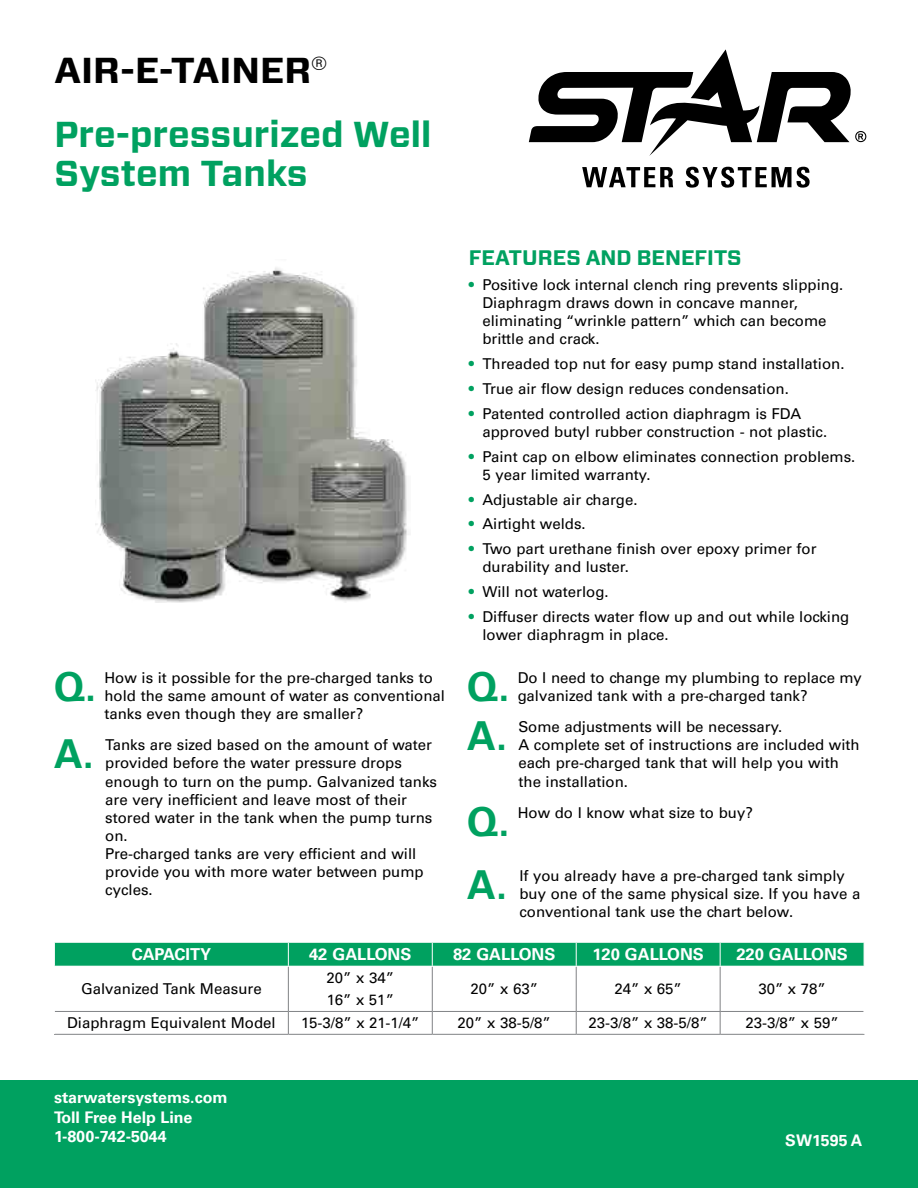
<style>
.page{position:relative;width:918px;height:1188px;background:#fff}
.page>*{position:absolute;margin:0;border:0;box-sizing:border-box;transform-origin:0 0}
.t1{font:700 40.05px "Univers LT Pro 65";color:#00a160}
.t2{font:700 36px/64.2px "Forza";color:#00a160}
.t3{font:700 21px "Forza";color:#00a160}
.t4{font:700 16.5px "Univers LT Pro 65";color:#fff}
.t5{font:700 16.05px/19.2px "Univers LT Pro 65";color:#fff}
.t6{font:15px/18px "Univers LT Pro 55 Roman";color:#000}
.s1{color:#000}
.s2{font-family:"Univers LT Pro 55 Roman";font-weight:400;color:#000}
.s3{color:#00a160}
</style>
<div class="page">
<div style="left:0;top:1080px;width:918px;height:108px;background:#00a160"></div>
<svg style="left:582px;top:167px;width:91px;height:20px"></svg>
<svg style="left:686px;top:167px;width:124px;height:21px"></svg>
<svg style="left:529px;top:49px;width:337px;height:107px"></svg>
<img style="left:95px;top:267px;width:314px;height:335px">
<svg style="left:55px;top:967px;width:809px;height:67px"></svg>
<hr style="left:288px;top:967px;width:1px;height:44px;background:#808285">
<hr style="left:432px;top:967px;width:1px;height:44px;background:#808285">
<hr style="left:576px;top:967px;width:1px;height:44px;background:#808285">
<hr style="left:720px;top:967px;width:1px;height:44px;background:#808285">
<hr style="left:55px;top:1011px;width:233px;height:1px;background:#808285">
<hr style="left:54px;top:1034px;width:234px;height:1px;background:#808285">
<hr style="left:288px;top:1011px;width:144px;height:1px;background:#808285">
<svg style="left:288px;top:1012px;width:1px;height:22px"></svg>
<hr style="left:288px;top:1034px;width:144px;height:1px;background:#808285">
<hr style="left:432px;top:1011px;width:144px;height:1px;background:#808285">
<svg style="left:432px;top:1012px;width:1px;height:22px"></svg>
<hr style="left:432px;top:1034px;width:144px;height:1px;background:#808285">
<hr style="left:576px;top:1011px;width:144px;height:1px;background:#808285">
<svg style="left:576px;top:1012px;width:1px;height:22px"></svg>
<hr style="left:576px;top:1034px;width:144px;height:1px;background:#808285">
<hr style="left:720px;top:1011px;width:144px;height:1px;background:#808285">
<svg style="left:720px;top:1012px;width:1px;height:22px"></svg>
<hr style="left:720px;top:1034px;width:144px;height:1px;background:#808285">
<svg style="left:54px;top:942px;width:810px;height:24px;background:#0ea668"></svg>
<h2 class="t2" style="left:55px;top:39px;width:378px"><span class="s1">AIR-E-TAINER</span><span class="s2">®<br></span>Pre-pressurized Well</h2>
<h2 class="t2" style="left:55px;top:142px;width:255px">System Tanks</h2>
<h1 class="t1" style="left:54px;top:658px;width:44px">Q.</h1>
<p class="t6" style="left:104px;top:668px;width:342px">How is it possible for the pre-charged tanks to hold the same amount of water as conventional tanks even though they are smaller?</p>
<h1 class="t1" style="left:54px;top:726px;width:41px">A.</h1>
<p class="t6" style="left:105px;top:735px;width:333px">Tanks are sized based on the amount of water provided before the water pressure drops enough to turn on the pump. Galvanized tanks are very inefficient and leave most of their stored water in the tank when the pump turns on.<br>Pre-charged tanks are very efficient and will provide you with more water between pump cycles.</p>
<h3 class="t3" style="left:469px;top:244px;width:274px">FEATURES AND BENEFITS</h3>
<p class="t6" style="left:482px;top:275px;width:362px;text-indent:-14px"><span class="s3">•</span> Positive lock internal clench ring prevents slipping.<br>Diaphragm draws down in concave manner, eliminating “wrinkle pattern” which can become brittle and crack.</p>
<p class="t6" style="left:469px;top:354px;width:377px"><span class="s3">•</span> Threaded top nut for easy pump stand installation.</p>
<p class="t6" style="left:469px;top:379px;width:322px"><span class="s3">•</span> True air flow design reduces condensation.</p>
<p class="t6" style="left:482px;top:404px;width:346px;text-indent:-14px"><span class="s3">•</span> Patented controlled action diaphragm is FDA approved butyl rubber construction - not plastic.</p>
<p class="t6" style="left:482px;top:447px;width:374px;text-indent:-14px"><span class="s3">•</span> Paint cap on elbow eliminates connection problems.<br>5 year limited warranty.</p>
<p class="t6" style="left:469px;top:490px;width:170px"><span class="s3">•</span> Adjustable air charge.</p>
<p class="t6" style="left:469px;top:514px;width:118px"><span class="s3">•</span> Airtight welds.</p>
<p class="t6" style="left:482px;top:539px;width:336px;text-indent:-14px"><span class="s3">•</span> Two part urethane finish over epoxy primer for durability and luster.</p>
<p class="t6" style="left:469px;top:582px;width:141px"><span class="s3">•</span> Will not waterlog.</p>
<p class="t6" style="left:482px;top:607px;width:368px;text-indent:-14px"><span class="s3">•</span> Diffuser directs water flow up and out while locking lower diaphragm in place.</p>
<h1 class="t1" style="left:467px;top:658px;width:44px">Q.</h1>
<p class="t6" style="left:518px;top:668px;width:346px">Do I need to change my plumbing to replace my galvanized tank with a pre-charged tank?</p>
<h1 class="t1" style="left:467px;top:708px;width:42px">A.</h1>
<p class="t6" style="left:519px;top:717px;width:343px">Some adjustments will be necessary.<br>A complete set of instructions are included with each pre-charged tank that will help you with the installation.</p>
<h1 class="t1" style="left:467px;top:794px;width:44px">Q.</h1>
<p class="t6" style="left:518px;top:803px;width:237px">How do I know what size to buy?</p>
<h1 class="t1" style="left:467px;top:857px;width:41px">A.</h1>
<p class="t6" style="left:519px;top:866px;width:342px">If you already have a pre-charged tank simply buy one of the same physical size. If you have a conventional tank use the chart below.</p>
<p class="t4" style="left:132px;top:943px;width:81px">CAPACITY</p>
<p class="t4" style="left:309px;top:943px;width:104px">42 GALLONS</p>
<p class="t4" style="left:453px;top:943px;width:104px">82 GALLONS</p>
<p class="t4" style="left:592px;top:943px;width:113px">120 GALLONS</p>
<p class="t4" style="left:736px;top:943px;width:113px">220 GALLONS</p>
<p class="t6" style="left:81px;top:979px;width:182px">Galvanized Tank Measure</p>
<p class="t6" style="left:327px;top:966px;width:69px;line-height:22.4px">20” x 34”<br>16” x 51”</p>
<p class="t6" style="left:470px;top:979px;width:69px">20” x 63”</p>
<p class="t6" style="left:614px;top:979px;width:69px">24” x 65”</p>
<p class="t6" style="left:758px;top:979px;width:69px">30” x 78”</p>
<p class="t6" style="left:67px;top:1013px;width:210px">Diaphragm Equivalent Model</p>
<p class="t6" style="left:301px;top:1013px;width:120px">15-3/8” x 21-1/4”</p>
<p class="t6" style="left:458px;top:1013px;width:95px">20” x 38-5/8”</p>
<p class="t6" style="left:589px;top:1013px;width:121px">23-3/8” x 38-5/8”</p>
<p class="t6" style="left:745px;top:1013px;width:95px">23-3/8” x 59”</p>
<p class="t5" style="left:54px;top:1087px;width:175px">starwatersystems.com<br>Toll Free Help Line<br>1-800-742-5044</p>
<p class="t5" style="left:785px;top:1130px;width:79px">SW1595 A</p>
</div>
